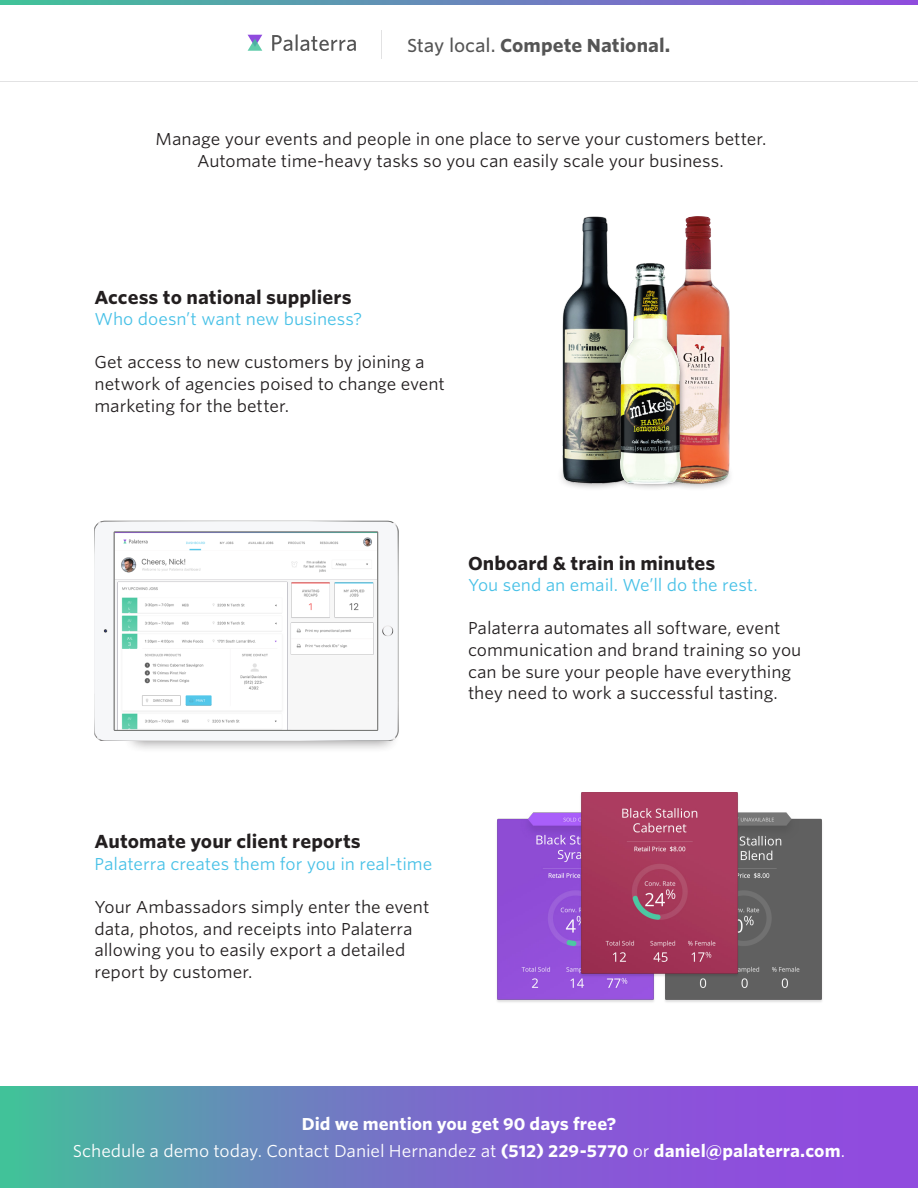
<style>
.page{position:relative;width:918px;height:1188px;background:#fff}
.page>*{position:absolute;margin:0;border:0;box-sizing:border-box;transform-origin:0 0}
.Body___Left___Dark{font:700 18px "Whitney S Sm";color:#231f20}
.t1{font:700 18px "Whitney S Sm";color:#555}
.Body___Left___Dark-2{font:16.5px/21.6px "Whitney S Sm";color:#231f20}
.Body___Left___Dark-3{font:16.5px "Whitney S Sm";color:#48c1e7}
.Body___Left___Dark-4{font:16.5px "Whitney S Sm";color:#fff}
.Body___Left___Dark-5{font:700 16.5px "Whitney S Sm";color:#fff}
.s1{font-weight:500}
.s2{font-weight:700}
</style>
<div class="page">
<svg style="left:0;top:1086px;width:918px;height:102px;background:#7572c6"></svg>
<svg style="left:0;top:0;width:918px;height:4px;background:#6787ba"></svg>
<hr style="left:0;top:81px;width:918px;height:1px;background:#4a474f">
<svg style="left:272px;top:34px;width:84px;height:17px"></svg>
<svg style="left:248px;top:35px;width:14px;height:16px"></svg>
<svg style="left:381px;top:31px;width:1px;height:28px"></svg>
<div style="left:557px;top:460px;width:73px;height:31px;background:#231f20;opacity:.75"></div>
<div style="left:614px;top:460px;width:74px;height:31px;background:#fafafa"></div>
<div style="left:660px;top:460px;width:74px;height:31px;background:#231f20;opacity:.75"></div>
<img style="left:562px;top:217px;width:58px;height:267px">
<img style="left:681px;top:217px;width:48px;height:267px">
<div style="left:615px;top:333px;width:71px;height:154px;background:#231f20;opacity:.75"></div>
<img style="left:620px;top:264px;width:61px;height:220px">
<div style="left:123px;top:708px;width:278px;height:45px;background:#231f20;opacity:.75"></div>
<img style="left:94px;top:520px;width:307px;height:220px">
<img style="left:497px;top:812px;width:158px;height:190px">
<img style="left:664px;top:812px;width:158px;height:190px">
<img style="left:579px;top:793px;width:160px;height:184px">
<p class="t1" style="left:407px;top:33px;width:265px"><span class="s1">Stay local.</span> Compete National.</p>
<p class="Body___Left___Dark-2" style="left:156px;top:128px;width:612px;text-align:center">Manage your events and people in one place to serve your customers better.<br>Automate time-heavy tasks so you can easily scale your business.</p>
<p class="Body___Left___Dark" style="left:94px;top:284px;width:259px">Access to national suppliers</p>
<p class="Body___Left___Dark-3" style="left:94px;top:308px;width:269px">Who doesn’t want new business?</p>
<p class="Body___Left___Dark-2" style="left:94px;top:351px;width:352px">Get access to new customers by joining a network of agencies poised to change event marketing for the better.</p>
<p class="Body___Left___Dark" style="left:468px;top:550px;width:249px">Onboard &amp; train in minutes</p>
<p class="Body___Left___Dark-3" style="left:468px;top:574px;width:291px">You send an email. We’ll do the rest.</p>
<p class="Body___Left___Dark-2" style="left:468px;top:617px;width:335px">Palaterra automates all software, event communication and brand training so you can be sure your people have everything they need to work a successful tasting.</p>
<p class="Body___Left___Dark" style="left:94px;top:829px;width:268px">Automate your client reports</p>
<p class="Body___Left___Dark-3" style="left:94px;top:852px;width:339px">Palaterra creates them for you in real-time</p>
<p class="Body___Left___Dark-2" style="left:94px;top:896px;width:336px">Your Ambassadors simply enter the event data, photos, and receipts into Palaterra allowing you to easily export a detailed report by customer.</p>
<p class="Body___Left___Dark-5" style="left:302px;top:1112px;width:316px">Did we mention you get 90 days free?</p>
<p class="Body___Left___Dark-4" style="left:73px;top:1140px;width:774px">Schedule a demo today. Contact Daniel Hernandez at <span class="s2">(512) 229-5770</span> or <span class="s2">daniel@palaterra.com</span>.</p>
</div>
